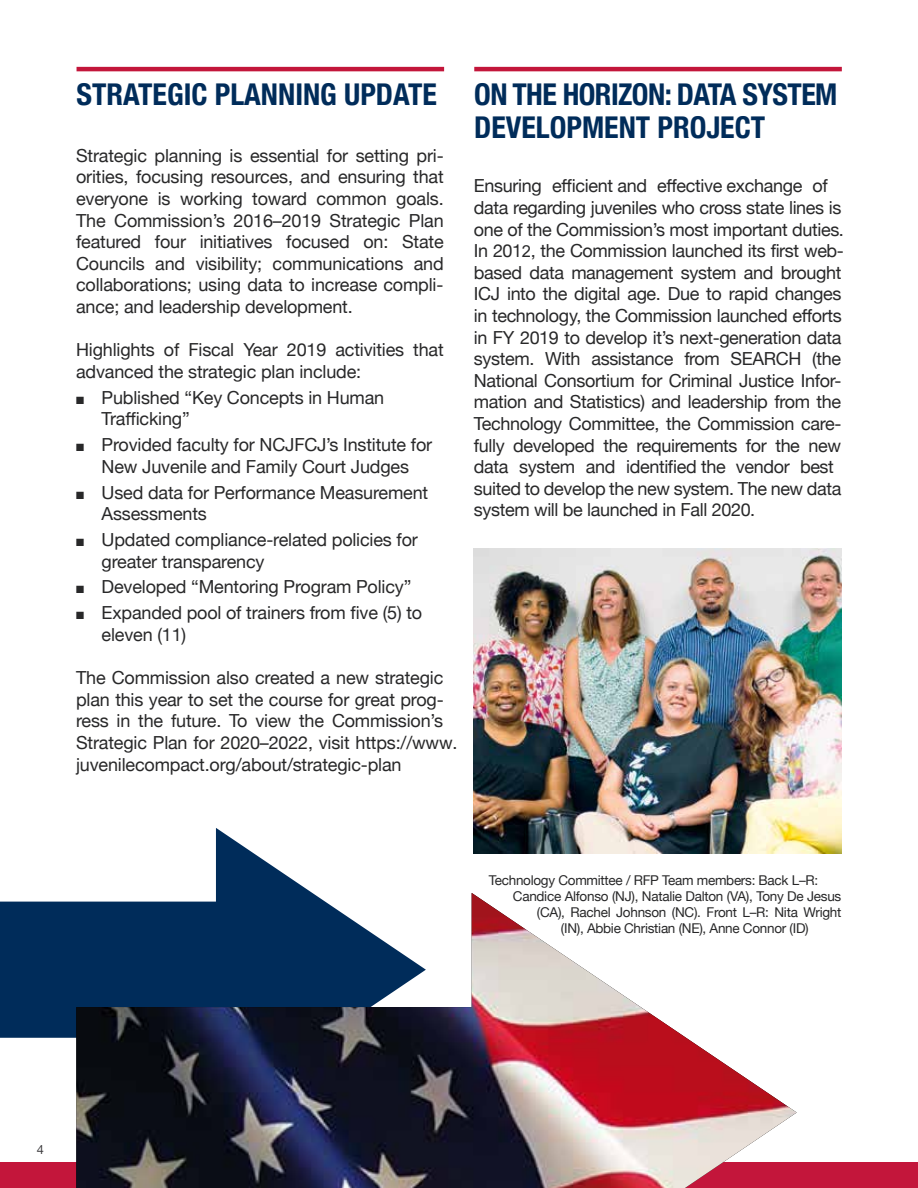
<style>
.page{position:relative;width:918px;height:1188px;background:#fff}
.page>*{position:absolute;margin:0;border:0;box-sizing:border-box;transform-origin:0 0}
.t1{font:700 condensed 30px/32.8px "Helvetica Neue";letter-spacing:-.02em;color:#002c5a}
.t2{font:700 condensed 30px "Helvetica Neue";color:#002c5a}
.t3{font:18px/21.6px "Helvetica Neue";letter-spacing:-.02em;color:#282829}
.t4{font:13.5px "Helvetica Neue";letter-spacing:-.02em;color:#282829}
.t5{font:12.75px "Helvetica Neue";color:#3e3d40}
.s1{font-family:"Arial";font-size:16.5px}
</style>
<div class="page">
<div style="left:0;top:1162px;width:918px;height:26px;background:#c3163b"></div>
<hr style="left:77px;top:67px;width:367px;height:4px;background:#c3163b">
<hr style="left:474px;top:67px;width:368px;height:4px;background:#c3163b">
<img style="left:474px;top:549px;width:368px;height:304px">
<svg style="left:0;top:828px;width:313px;height:210px"></svg>
<img style="left:76px;top:893px;width:721px;height:295px">
<h1 class="t2" style="left:77px;top:70px;width:362px">STRATEGIC PLANNING UPDATE</h1>
<p class="t3" style="left:76px;top:146px;width:369px;text-align:justify">Strategic planning is essential for setting pri&shy;orities, focusing resources, and ensuring that everyone is working toward common goals.<br>The Commission’s 2016–2019 Strategic Plan featured four initiatives focused on: State Councils and visibility; communications and collaborations; using data to increase compli&shy;ance; and leadership development.</p>
<p class="t3" style="left:76px;top:340px;width:369px">Highlights of Fiscal Year 2019 activities that advanced the strategic plan include:</p>
<p class="t3" style="left:102px;top:387px;width:284px;text-indent:-26px">■ Published “Key Concepts in Human<br>Trafficking”</p>
<p class="t3" style="left:76px;top:435px;width:357px;text-align:center">■ Provided faculty for NCJFCJ’s Institute for<br>New Juvenile and Family Court Judges</p>
<p class="t3" style="left:102px;top:482px;width:328px;text-indent:-26px">■ Used data for Performance Measurement<br>Assessments</p>
<p class="t3" style="left:102px;top:530px;width:318px;text-indent:-26px">■ Updated compliance-related policies for greater transparency</p>
<p class="t3" style="left:76px;top:577px;width:337px">■ Developed “Mentoring Program Policy”</p>
<p class="t3" style="left:102px;top:603px;width:322px;text-indent:-26px">■ Expanded pool of trainers from five (5) to eleven (11)</p>
<p class="t3" style="left:76px;top:668px;width:383px">The Commission also created a new strategic plan this year to set the course for great prog&shy;ress in the future. To view the Commission’s Strategic Plan for 2020–2022, visit https://www. juvenilecompact.org/about/strategic-plan</p>
<h1 class="t1" style="left:474px;top:76px;width:365px">ON THE HORIZON: DATA SYSTEM<br>DEVELOPMENT PROJECT</h1>
<p class="t3" style="left:474px;top:176px;width:372px">Ensuring efficient and effective exchange of data regarding juveniles who cross state lines is one of the Commission’s most important duties.<br>In 201<span class="s1">2</span>, the Commission launched its first web&shy;based data management system and brought ICJ into the digital age. Due to rapid changes in technology, the Commission launched efforts in FY 2019 to develop it’s next-generation data system. With assistance from SEARCH (the National Consortium for Criminal Justice Infor&shy;mation and Statistics) and leadership from the Technology Committee, the Commission care&shy;fully developed the requirements for the new data system and identified the vendor best suited to develop the new system. The new data system will be launched in Fall 2020.</p>
<p class="t4" style="left:489px;top:870px;width:331px">Technology Committee / RFP Team members: Back L–R:</p>
<p class="t4" style="left:513px;top:886px;width:330px">Candice Alfonso (NJ), Natalie Dalton (VA), Tony De Jesus</p>
<p class="t4" style="left:537px;top:902px;width:306px">(CA), Rachel Johnson (NC). Front L–R: Nita Wright</p>
<p class="t4" style="left:561px;top:919px;width:249px">(IN), Abbie Christian (NE), Anne Connor (ID)</p>
<p class="t5" style="left:37px;top:1141px;width:9px">4</p>
</div>
